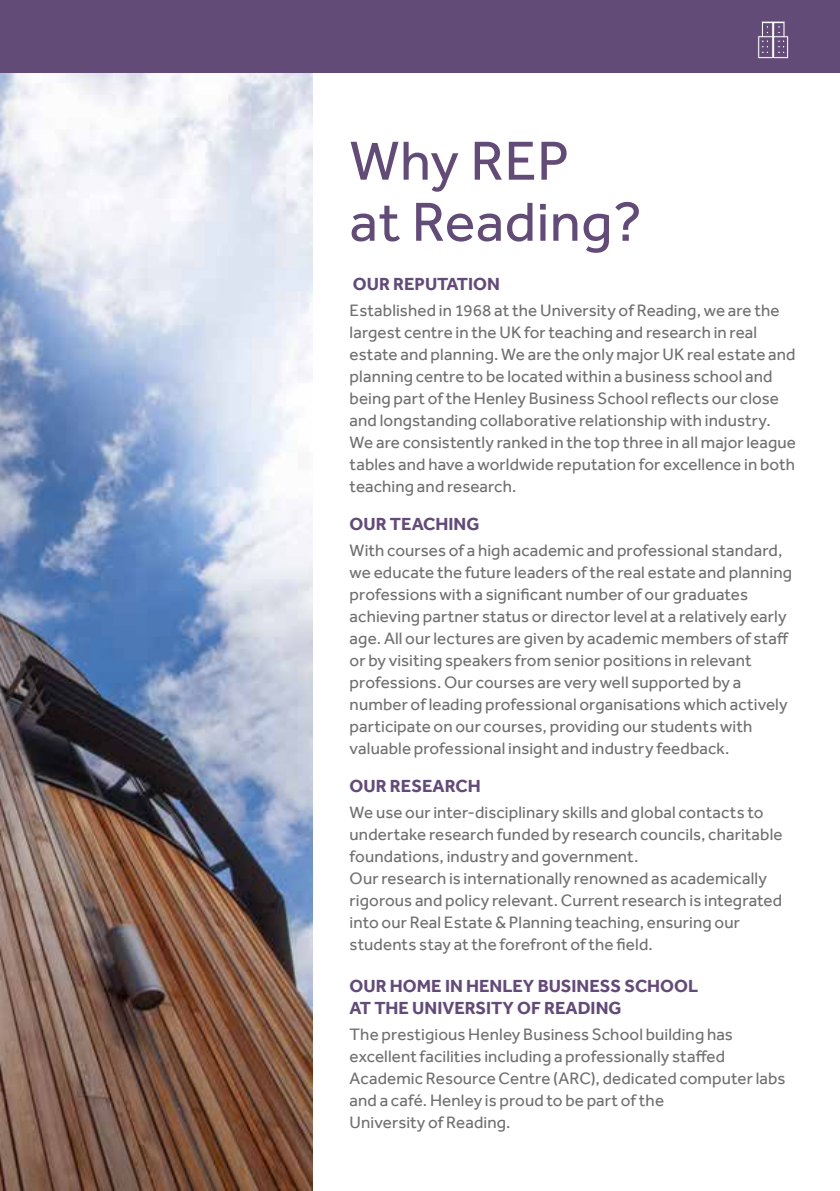
<style>
.page{position:relative;width:840px;height:1191px;background:#fff}
.page>*{position:absolute;margin:0;border:0;box-sizing:border-box;transform-origin:0 0}
.t1{font:56.8px/61px "Effra";letter-spacing:.01em;color:#634b78}
.t2{font:700 18px/22px "Effra";color:#634b78}
.t3{font:17px/22px "Effra";letter-spacing:.005em;color:#706f6f}
</style>
<div class="page">
<img style="left:0;top:73px;width:312px;height:1118px">
<div style="left:0;top:0;width:839px;height:73px;background:#634b78"></div>
<svg style="left:758px;top:21px;width:30px;height:38px"></svg>
<h1 class="t1" style="left:349px;top:129px;width:293px">Why REP<br>at Reading?</h1>
<p class="t2" style="left:352px;top:272px;width:148px">OUR REPUTATION</p>
<p class="t3" style="left:349px;top:299px;width:447px">Established in 1968 at the University of Reading, we are the largest centre in the UK for teaching and research in real estate and planning. We are the only major UK real estate and planning centre to be located within a business school and being part of the Henley Business School reflects our close and longstanding collaborative relationship with industry.<br>We are consistently ranked in the top three in all major league tables and have a worldwide reputation for excellence in both teaching and research.</p>
<p class="t2" style="left:349px;top:512px;width:131px">OUR TEACHING</p>
<p class="t3" style="left:349px;top:539px;width:444px">With courses of a high academic and professional standard, we educate the future leaders of the real estate and planning professions with a significant number of our graduates achieving partner status or director level at a relatively early age. All our lectures are given by academic members of staff or by visiting speakers from senior positions in relevant professions. Our courses are very well supported by a number of leading professional organisations which actively participate on our courses, providing our students with valuable professional insight and industry feedback.</p>
<p class="t2" style="left:349px;top:774px;width:132px">OUR RESEARCH</p>
<p class="t3" style="left:349px;top:801px;width:434px">We use our inter-disciplinary skills and global contacts to undertake research funded by research councils, charitable foundations, industry and government.<br>Our research is internationally renowned as academically rigorous and policy relevant. Current research is integrated into our Real Estate &amp; Planning teaching, ensuring our students stay at the forefront of the field.</p>
<p class="t2" style="left:349px;top:974px;width:350px">OUR HOME IN HENLEY BUSINESS SCHOOL<br>AT THE UNIVERSITY OF READING</p>
<p class="t3" style="left:349px;top:1023px;width:437px">The prestigious Henley Business School building has excellent facilities including a professionally staffed Academic Resource Centre (ARC), dedicated computer labs and a café. Henley is proud to be part of the<br>University of Reading.</p>
</div>
